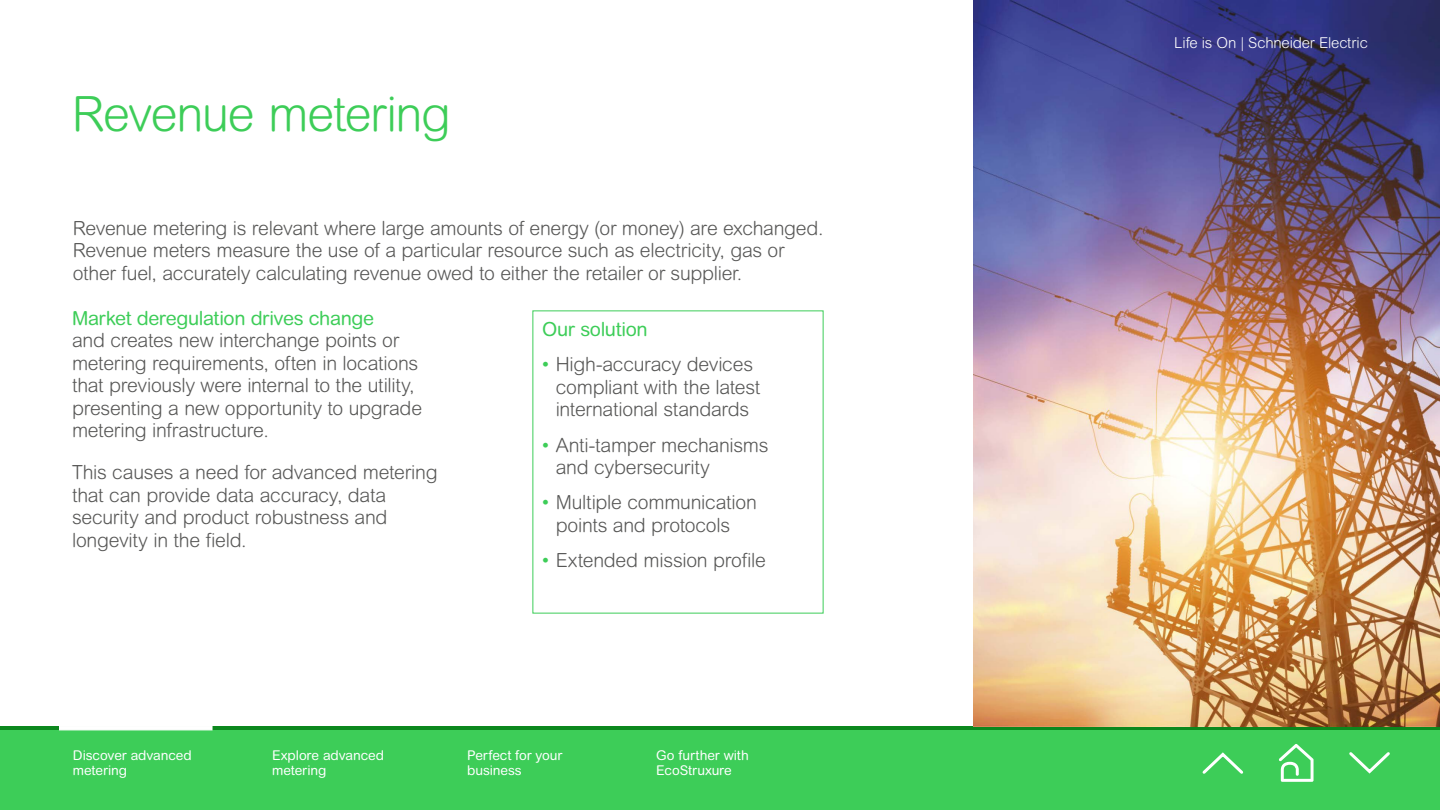
<style>
.page{position:relative;width:1440px;height:810px;background:#fff}
.page>*{position:absolute;margin:0;border:0;box-sizing:border-box;transform-origin:0 0}
.t1{font:300 48.75px "Arial Rounded MT Pro";letter-spacing:-.03em;color:#3dcd58}
.t2{font:300 19.5px/22.5px "Arial Rounded MT Pro";letter-spacing:-.015em;color:#575756}
.t3{font:19.5px "Arial Rounded MT Pro";letter-spacing:-.02em;color:#3dcd58}
.t4{font:300 15px "Arial Rounded MT Pro";letter-spacing:-.01em;color:#fff}
.t5{font:13.5px/15.8px "Arial Rounded MT Pro";letter-spacing:-.005em;color:#fff}
.s1{font-weight:400;color:#3dcd58}
</style>
<div class="page">
<div style="left:0;top:726px;width:1440px;height:84px;background:#3dcd58"></div>
<svg style="left:0;top:726px;width:1440px;height:4px;background:#1d8823"></svg>
<svg style="left:1279px;top:744px;width:35px;height:38px"></svg>
<svg style="left:1202px;top:752px;width:42px;height:22px"></svg>
<svg style="left:1349px;top:752px;width:41px;height:22px"></svg>
<svg style="left:59px;top:726px;width:153px;height:4px"></svg>
<img style="left:973px;top:0;width:467px;height:726px">
<h1 class="t1" style="left:72px;top:85px;width:381px">Revenue metering</h1>
<p class="t2" style="left:73px;top:218px;width:752px">Revenue metering is relevant where large amounts of energy (or money) are exchanged.<br>Revenue meters measure the use of a particular resource such as electricity, gas or other fuel, accurately calculating revenue owed to either the retailer or supplier.</p>
<p class="t3" style="left:72px;top:307px;width:304px">Market deregulation drives change</p>
<p class="t2" style="left:72px;top:330px;width:352px">and creates new interchange points or metering requirements, often in locations that previously were internal to the utility, presenting a new opportunity to upgrade metering infrastructure.</p>
<p class="t2" style="left:72px;top:462px;width:367px">This causes a need for advanced metering that can provide data accuracy, data security and product robustness and longevity in the field.</p>
<p class="t3" style="left:542px;top:318px;width:107px">Our solution</p>
<p class="t2" style="left:556px;top:354px;width:206px;text-indent:-13px"><span class="s1">•</span> High-accuracy devices compliant with the latest international standards</p>
<p class="t2" style="left:556px;top:434px;width:214px;text-indent:-13px"><span class="s1">•</span> Anti-tamper mechanisms and cybersecurity</p>
<p class="t2" style="left:556px;top:492px;width:203px;text-indent:-13px"><span class="s1">•</span> Multiple communication points and protocols</p>
<p class="t2" style="left:542px;top:550px;width:225px"><span class="s1">•</span> Extended mission profile</p>
<p class="t5" style="left:73px;top:747px;width:120px">Discover advanced metering</p>
<p class="t5" style="left:272px;top:747px;width:113px">Explore advanced metering</p>
<p class="t5" style="left:467px;top:747px;width:97px">Perfect for your business</p>
<p class="t5" style="left:656px;top:747px;width:94px">Go further with<br>EcoStruxure</p>
<p class="t4" style="left:1174px;top:34px;width:195px">Life is On | Schneider Electric</p>
</div>
